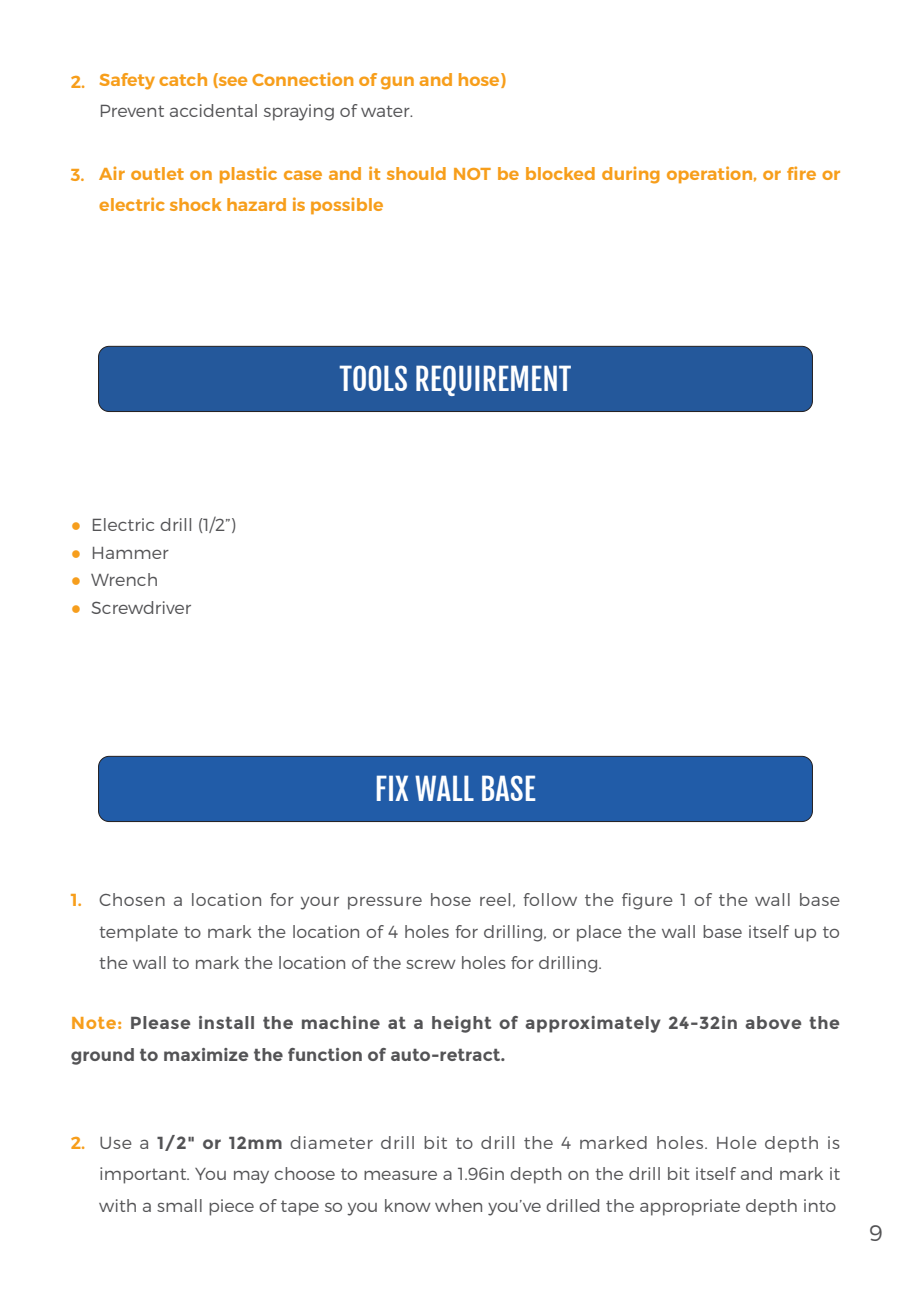
<style>
.page{position:relative;width:911px;height:1290px;background:#fff}
.page>*{position:absolute;margin:0;border:0;box-sizing:border-box;transform-origin:0 0}
.章{font:30px "Fjalla One";color:#fff}
.t1{font:300 22.5px "Montserrat";color:#535355}
.正文{font:300 17.5px/31.2px "Montserrat";color:#535355;text-align:justify}
.正文-2{font:600 17.5px/31.2px "Montserrat";color:#f79e1b}
.正文-3{font:700 17.5px/31.2px "Montserrat";letter-spacing:.035em;color:#535355}
.s1{font-family:"Century Gothic";font-weight:400;color:#f69e1d}
.s2{color:#f79e1b}
.s3{font-weight:700}
</style>
<div class="page">
<div style="left:99px;top:346px;width:713px;height:65px;background:#24589b;border-radius:11px"></div>
<div style="left:98px;top:346px;width:714px;height:66px;border:1px solid #231f20;border-radius:11px"></div>
<div style="left:99px;top:756px;width:713px;height:65px;background:#215ca8;border-radius:11px"></div>
<div style="left:98px;top:756px;width:714px;height:66px;border:1px solid #231f20;border-radius:11px"></div>
<p class="正文-2" style="left:71px;top:66px;width:16px">2.</p>
<p class="正文-2" style="left:99px;top:64px;width:408px">Safety catch (see Connection of gun and hose)</p>
<p class="正文" style="left:99px;top:95px;width:315px">Prevent accidental spraying of water.</p>
<p class="正文-2" style="left:71px;top:160px;width:15px">3.</p>
<p class="正文-2" style="left:99px;top:158px;width:742px">Air outlet on plastic case and it should NOT be blocked during operation, or fire or electric shock hazard is possible</p>
<p class="章" style="left:339px;top:361px;width:234px">TOOLS REQUIREMENT</p>
<p class="正文" style="left:71px;top:509px;width:167px"><span class="s1">●</span> Electric drill (1/2”)</p>
<p class="正文" style="left:71px;top:536px;width:99px"><span class="s1">●</span> Hammer</p>
<p class="正文" style="left:71px;top:564px;width:89px"><span class="s1">●</span> Wrench</p>
<p class="正文" style="left:71px;top:591px;width:122px"><span class="s1">●</span> Screwdriver</p>
<p class="章" style="left:375px;top:771px;width:162px">FIX WALL BASE</p>
<p class="正文-2" style="left:71px;top:885px;width:13px">1.</p>
<p class="正文" style="left:99px;top:884px;width:742px">Chosen a location for your pressure hose reel, follow the figure 1 of the wall base template to mark the location of 4 holes for drilling, or place the wall base itself up to the wall to mark the location of the screw holes for drilling.</p>
<p class="正文-3" style="left:71px;top:1008px;width:770px"><span class="s2">Note:</span> Please install the machine at a height of approximately 24-32in above the ground to maximize the function of auto-retract.</p>
<p class="正文-2" style="left:71px;top:1127px;width:16px">2.</p>
<p class="正文" style="left:99px;top:1127px;width:742px">Use a <span class="s3">1/2" or 12mm</span> diameter drill bit to drill the 4 marked holes. Hole depth is important. You may choose to measure a 1.96in depth on the drill bit itself and mark it with a small piece of tape so you know when you’ve drilled the appropriate depth into</p>
<p class="t1" style="left:869px;top:1219px;width:15px">9</p>
</div>
